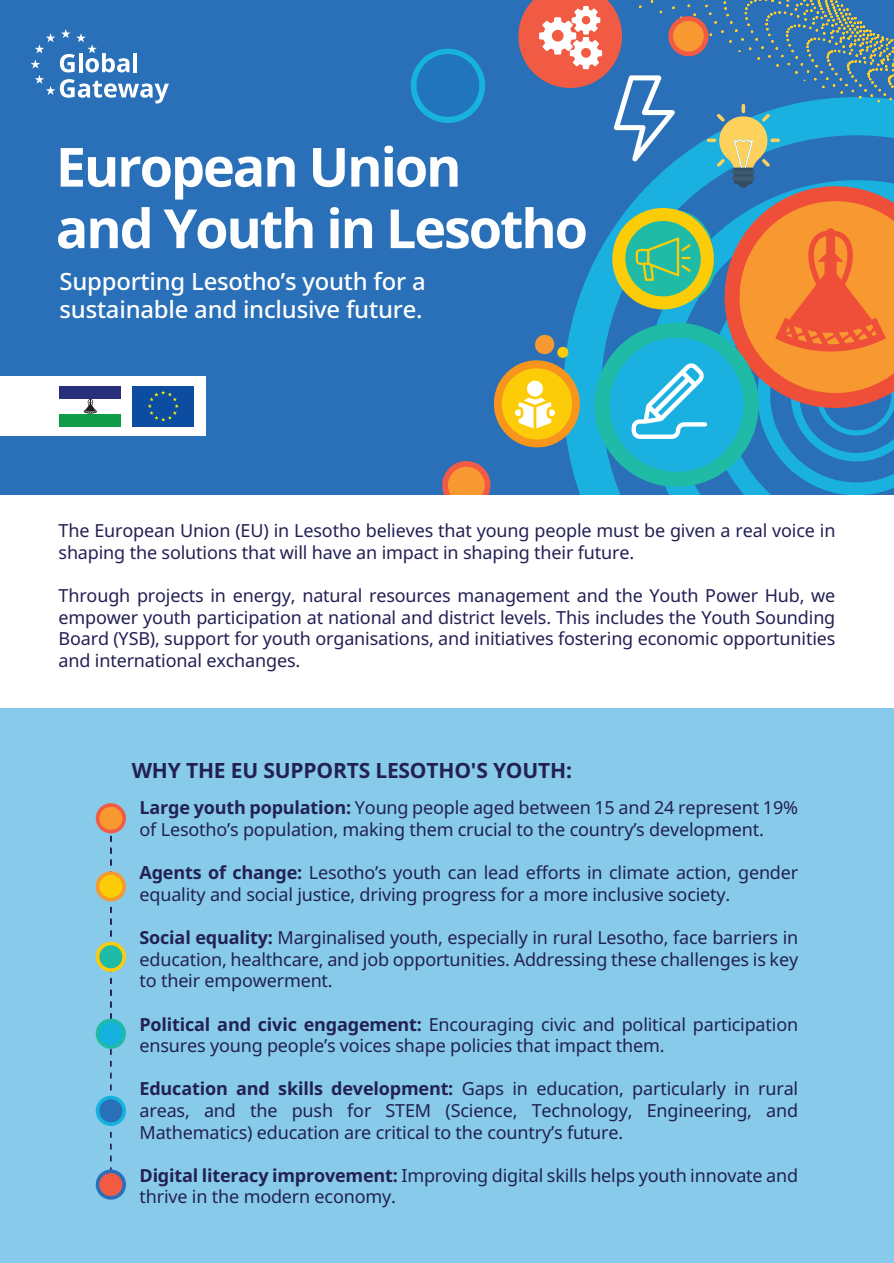
<style>
.page{position:relative;width:894px;height:1263px;background:#fff}
.page>*{position:absolute;margin:0;border:0;box-sizing:border-box;transform-origin:0 0}
.t1{font:700 54px/61.5px "Noto Sans";letter-spacing:-.04em;color:#fff}
.t2{font:500 23.85px/28.7px "Noto Sans";letter-spacing:-.01em;color:#fff}
.t3{font:700 21px "Noto Sans";letter-spacing:-.01em;color:#232054}
.t4{font:18px/21.6px "Noto Sans";letter-spacing:-.01em;color:#232054}
.s1{font-weight:700}
</style>
<div class="page">
<div style="left:0;top:699px;width:893px;height:564px;background:#87caea"></div>
<div style="left:0;top:0;width:893px;height:562px;background:#2970b8"></div>
<svg style="left:31px;top:29px;width:138px;height:74px"></svg>
<div style="left:442px;top:461px;width:48px;height:48px;background:#f15b44;border-radius:50%"></div>
<div style="left:448px;top:467px;width:36px;height:36px;background:#f79830;border-radius:50%"></div>
<div style="left:410px;top:49px;width:75px;height:74px;background:#18b3dd;border-radius:50%"></div>
<div style="left:416px;top:54px;width:63px;height:63px;background:#2175bc;border-radius:50%"></div>
<div style="left:0;top:495px;width:893px;height:212px;background:#fff"></div>
<svg style="left:110px;top:1155px;width:2px;height:6px"></svg>
<svg style="left:110px;top:1143px;width:2px;height:6px"></svg>
<svg style="left:110px;top:1084px;width:2px;height:6px"></svg>
<svg style="left:110px;top:1072px;width:2px;height:6px"></svg>
<svg style="left:110px;top:1049px;width:2px;height:6px"></svg>
<svg style="left:110px;top:1001px;width:2px;height:6px"></svg>
<svg style="left:110px;top:978px;width:2px;height:6px"></svg>
<svg style="left:110px;top:930px;width:2px;height:6px"></svg>
<svg style="left:110px;top:907px;width:2px;height:17px"></svg>
<svg style="left:110px;top:859px;width:2px;height:6px"></svg>
<svg style="left:110px;top:836px;width:2px;height:17px"></svg>
<div style="left:96px;top:803px;width:30px;height:30px;background:#f15b44;border-radius:50%"></div>
<div style="left:99px;top:807px;width:23px;height:23px;background:#f79830;border-radius:50%"></div>
<div style="left:96px;top:871px;width:30px;height:30px;background:#f79830;border-radius:50%"></div>
<div style="left:99px;top:875px;width:23px;height:23px;background:#fdcc09;border-radius:50%"></div>
<svg style="left:96px;top:941px;width:30px;height:31px"></svg>
<div style="left:99px;top:945px;width:23px;height:23px;background:#20bba7;border-radius:50%"></div>
<div style="left:96px;top:1018px;width:30px;height:31px;background:#20bba7;border-radius:50%"></div>
<div style="left:99px;top:1022px;width:23px;height:23px;background:#15b1df;border-radius:50%"></div>
<svg style="left:96px;top:1095px;width:30px;height:31px"></svg>
<div style="left:99px;top:1099px;width:23px;height:23px;background:#2970b8;border-radius:50%"></div>
<svg style="left:96px;top:1169px;width:30px;height:30px"></svg>
<div style="left:99px;top:1173px;width:23px;height:23px;background:#f15b44;border-radius:50%"></div>
<div style="left:0;top:376px;width:206px;height:60px;background:#fff"></div>
<div style="left:132px;top:386px;width:62px;height:40px;background:#0d4da1"></div>
<svg style="left:148px;top:390px;width:31px;height:31px"></svg>
<div style="left:60px;top:386px;width:61px;height:12px;background:#282f7b"></div>
<div style="left:60px;top:414px;width:61px;height:12px;background:#109b48"></div>
<svg style="left:84px;top:399px;width:13px;height:15px"></svg>
<svg style="left:493px;top:0;width:400px;height:495px"></svg>
<h1 class="t1" style="left:56px;top:137px;width:533px">European Union<br>and Youth in Lesotho</h1>
<h2 class="t2" style="left:60px;top:267px;width:367px">Supporting Lesotho’s youth for a sustainable and inclusive future.</h2>
<p class="t4" style="left:58px;top:520px;width:778px">The European Union (EU) in Lesotho believes that young people must be given a real voice in shaping the solutions that will have an impact in shaping their future.</p>
<p class="t4" style="left:58px;top:585px;width:778px;text-align:justify">Through projects in energy, natural resources management and the Youth Power Hub, we empower youth participation at national and district levels. This includes the Youth Sounding Board (YSB), support for youth organisations, and initiatives fostering economic opportunities and international exchanges.</p>
<p class="t3" style="left:132px;top:755px;width:441px">WHY THE EU SUPPORTS LESOTHO'S YOUTH:</p>
<p class="t4" style="left:139px;top:797px;width:660px"><span class="s1">Large youth population:</span> Young people aged between 15 and 24 represent 19% of Lesotho’s population, making them crucial to the country’s development.</p>
<p class="t4" style="left:139px;top:862px;width:660px"><span class="s1">Agents of change:</span> Lesotho’s youth can lead efforts in climate action, gender equality and social justice, driving progress for a more inclusive society.</p>
<p class="t4" style="left:139px;top:927px;width:660px;text-align:justify"><span class="s1">Social equality:</span> Marginalised youth, especially in rural Lesotho, face barriers in education, healthcare, and job opportunities. Addressing these challenges is key to their empowerment.</p>
<p class="t4" style="left:139px;top:1013px;width:660px"><span class="s1">Political and civic engagement:</span> Encouraging civic and political participation ensures young people’s voices shape policies that impact them.</p>
<p class="t4" style="left:139px;top:1078px;width:660px;text-align:justify"><span class="s1">Education and skills development:</span> Gaps in education, particularly in rural areas, and the push for STEM (Science, Technology, Engineering, and Mathematics) education are critical to the country’s future.</p>
<p class="t4" style="left:139px;top:1165px;width:660px"><span class="s1">Digital literacy improvement:</span> Improving digital skills helps youth innovate and thrive in the modern economy.</p>
</div>
